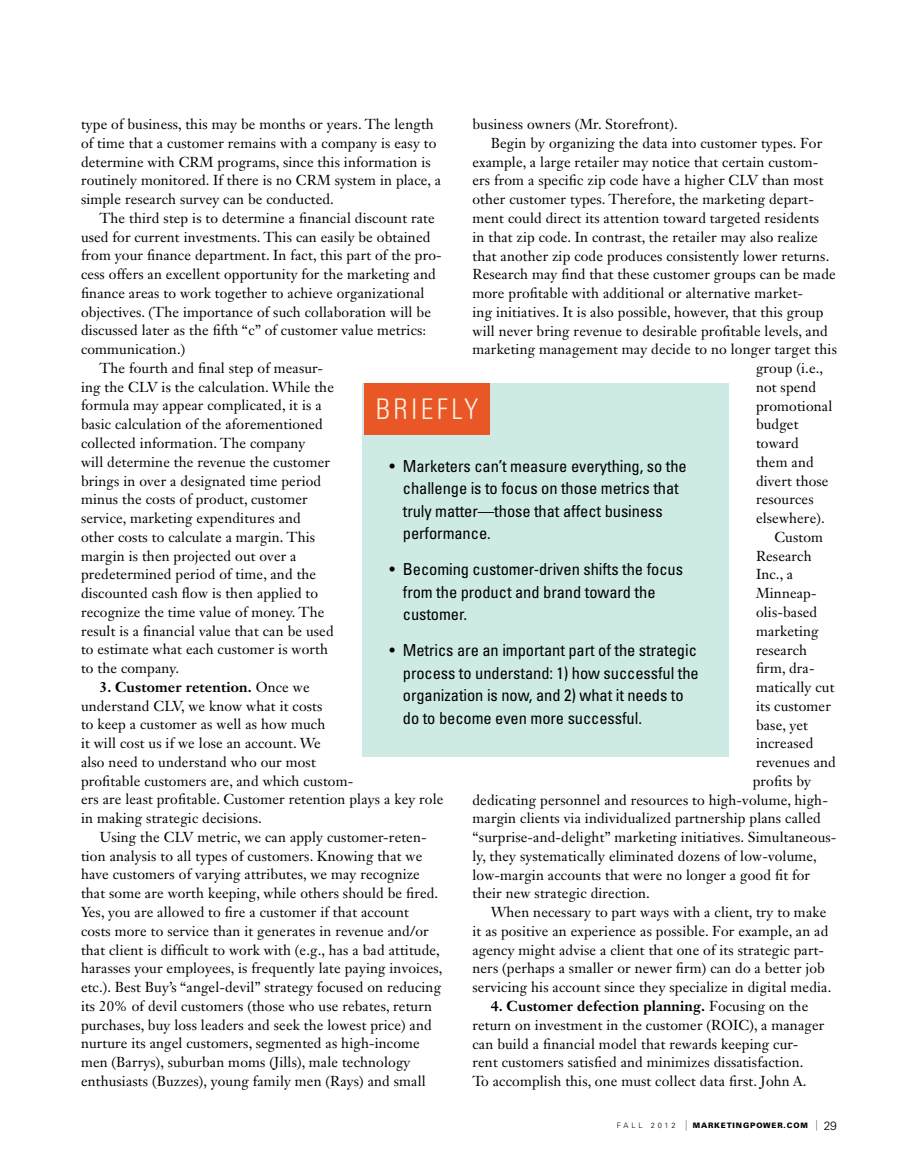
<style>
.page{position:relative;width:918px;height:1175px;background:#fff}
.page>*{position:absolute;margin:0;border:0;box-sizing:border-box;transform-origin:0 0}
.t1{font:300 condensed 28.5px "Univers LT Std";color:#f9f0df}
.t2{font:condensed 16.5px/22.5px "Univers LT Std";letter-spacing:-.005em;color:#000}
.t3{font:14.25px/18.8px "Janson Text LT Std";letter-spacing:.01em;color:#000}
.t4{font:900 7.5px "Univers LT Std";letter-spacing:.11em;color:#000}
.s1{font-weight:700}
.s2{font-weight:300}
.s3{font-weight:300;font-size:10.5px}
.s4{font-weight:300;font-size:12px}
</style>
<div class="page">
<div style="left:363px;top:383px;width:366px;height:373px;background:#ceeae4"></div>
<div style="left:364px;top:383px;width:126px;height:52px;background:#e85725"></div>
<p class="t3" style="left:81px;top:115px;width:362px">type of business, this may be months or years. The length of time that a customer remains with a company is easy to determine with CRM programs, since this information is routinely monitored. If there is no CRM system in place, a simple research survey can be conducted.</p>
<p class="t3" style="left:99px;top:208px;width:337px">The third step is to determine a financial discount rate</p>
<p class="t3" style="left:81px;top:227px;width:351px">used for current investments. This can easily be obtained</p>
<p class="t3" style="left:81px;top:246px;width:362px">from your finance department. In fact, this part of the pro-</p>
<p class="t3" style="left:81px;top:265px;width:356px">cess offers an excellent opportunity for the marketing and</p>
<p class="t3" style="left:81px;top:283px;width:345px">finance areas to work together to achieve organizational</p>
<p class="t3" style="left:81px;top:302px;width:351px">objectives. (The importance of such collaboration will be</p>
<p class="t3" style="left:81px;top:321px;width:347px">discussed later as the fifth “c” of customer value metrics:</p>
<p class="t3" style="left:81px;top:340px;width:106px">communication.)</p>
<p class="t3" style="left:99px;top:358px;width:225px">The fourth and final step of measur-</p>
<p class="t3" style="left:81px;top:377px;width:254px">ing the CLV is the calculation. While the</p>
<p class="t3" style="left:81px;top:396px;width:242px">formula may appear complicated, it is a</p>
<p class="t3" style="left:81px;top:415px;width:243px">basic calculation of the aforementioned</p>
<p class="t3" style="left:81px;top:433px;width:226px">collected information. The company</p>
<p class="t3" style="left:81px;top:452px;width:250px">will determine the revenue the customer</p>
<p class="t3" style="left:81px;top:471px;width:242px">brings in over a designated time period</p>
<p class="t3" style="left:81px;top:490px;width:228px">minus the costs of product, customer</p>
<p class="t3" style="left:81px;top:508px;width:221px">service, marketing expenditures and</p>
<p class="t3" style="left:81px;top:527px;width:236px">other costs to calculate a margin. This</p>
<p class="t3" style="left:81px;top:546px;width:217px">margin is then projected out over a</p>
<p class="t3" style="left:81px;top:565px;width:237px">predetermined period of time, and the</p>
<p class="t3" style="left:81px;top:583px;width:239px">discounted cash flow is then applied to</p>
<p class="t3" style="left:81px;top:602px;width:245px">recognize the time value of money. The</p>
<p class="t3" style="left:81px;top:621px;width:254px">result is a financial value that can be used</p>
<p class="t3" style="left:81px;top:640px;width:249px">to estimate what each customer is worth</p>
<p class="t3" style="left:81px;top:658px;width:100px">to the company.</p>
<p class="t3" style="left:81px;top:677px;width:364px;text-indent:18px"><span class="s1">3. Customer retention.</span> Once we<br>understand CLV, we know what it costs<br>to keep a customer as well as how much<br>it will cost us if we lose an account. We<br>also need to understand who our most<br>profitable customers are, and which custom-<br>ers are least profitable. Customer retention plays a key role in making strategic decisions.</p>
<p class="t3" style="left:81px;top:827px;width:363px;text-indent:18px">Using the CLV metric, we can apply customer-reten&shy;tion analysis to all types of customers. Knowing that we have customers of varying attributes, we may recognize that some are worth keeping, while others should be fired.<br>Yes, you are allowed to fire a customer if that account<br>costs more to service than it generates in revenue and/or that client is difficult to work with (e.g., has a bad attitude, harasses your employees, is frequently late paying invoices, etc.). Best Buy’s “angel-devil” strategy focused on reducing its 20% of devil customers (those who use rebates, return purchases, buy loss leaders and seek the lowest price) and nurture its angel customers, segmented as high-income men (Barrys), suburban moms (Jills), male technology enthusiasts (Buzzes), young family men (Rays) and small</p>
<p class="t3" style="left:473px;top:115px;width:207px">business owners (Mr. Storefront).</p>
<p class="t3" style="left:491px;top:133px;width:333px">Begin by organizing the data into customer types. For</p>
<p class="t3" style="left:473px;top:152px;width:347px">example, a large retailer may notice that certain custom-</p>
<p class="t3" style="left:473px;top:171px;width:352px">ers from a specific zip code have a higher CLV than most</p>
<p class="t3" style="left:473px;top:190px;width:343px">other customer types. Therefore, the marketing depart-</p>
<p class="t3" style="left:473px;top:208px;width:348px">ment could direct its attention toward targeted residents</p>
<p class="t3" style="left:473px;top:227px;width:347px">in that zip code. In contrast, the retailer may also realize</p>
<p class="t3" style="left:473px;top:246px;width:358px">that another zip code produces consistently lower returns.</p>
<p class="t3" style="left:473px;top:265px;width:365px">Research may find that these customer groups can be made</p>
<p class="t3" style="left:473px;top:284px;width:332px">more profitable with additional or alternative market-</p>
<p class="t3" style="left:473px;top:302px;width:352px">ing initiatives. It is also possible, however, that this group</p>
<p class="t3" style="left:473px;top:321px;width:357px">will never bring revenue to desirable profitable levels, and</p>
<p class="t3" style="left:473px;top:340px;width:366px">marketing management may decide to no longer target this</p>
<p class="t3" style="left:756px;top:359px;width:69px">group (i.e.,</p>
<p class="t3" style="left:756px;top:377px;width:62px">not spend</p>
<p class="t3" style="left:756px;top:396px;width:78px">promotional</p>
<p class="t3" style="left:756px;top:415px;width:44px">budget</p>
<p class="t3" style="left:756px;top:434px;width:44px">toward</p>
<p class="t3" style="left:756px;top:452px;width:59px">them and</p>
<p class="t3" style="left:756px;top:471px;width:74px">divert those</p>
<p class="t3" style="left:756px;top:490px;width:59px">resources</p>
<p class="t3" style="left:756px;top:509px;width:70px">elsewhere).</p>
<p class="t3" style="left:774px;top:527px;width:50px">Custom</p>
<p class="t3" style="left:756px;top:546px;width:57px">Research</p>
<p class="t3" style="left:756px;top:565px;width:39px">Inc., a</p>
<p class="t3" style="left:756px;top:584px;width:62px">Minneap-</p>
<p class="t3" style="left:756px;top:602px;width:63px">olis-based</p>
<p class="t3" style="left:756px;top:621px;width:64px">marketing</p>
<p class="t3" style="left:756px;top:640px;width:53px">research</p>
<p class="t3" style="left:756px;top:659px;width:60px">firm, dra-</p>
<p class="t3" style="left:756px;top:677px;width:80px">matically cut</p>
<p class="t3" style="left:756px;top:696px;width:76px">its customer</p>
<p class="t3" style="left:756px;top:715px;width:54px">base, yet</p>
<p class="t3" style="left:756px;top:734px;width:59px">increased</p>
<p class="t3" style="left:756px;top:752px;width:81px">revenues and</p>
<p class="t3" style="left:753px;top:771px;width:60px">profits by</p>
<p class="t3" style="left:473px;top:790px;width:357px">dedicating personnel and resources to high-volume, high-</p>
<p class="t3" style="left:473px;top:809px;width:350px">margin clients via individualized partnership plans called</p>
<p class="t3" style="left:473px;top:827px;width:365px">“surprise-and-delight” marketing initiatives. Simultaneous-</p>
<p class="t3" style="left:473px;top:846px;width:346px">ly, they systematically eliminated dozens of low-volume,</p>
<p class="t3" style="left:473px;top:865px;width:339px">low-margin accounts that were no longer a good fit for</p>
<p class="t3" style="left:473px;top:884px;width:179px">their new strategic direction.</p>
<p class="t3" style="left:491px;top:902px;width:337px">When necessary to part ways with a client, try to make</p>
<p class="t3" style="left:473px;top:921px;width:357px">it as positive an experience as possible. For example, an ad</p>
<p class="t3" style="left:473px;top:940px;width:353px">agency might advise a client that one of its strategic part-</p>
<p class="t3" style="left:473px;top:959px;width:354px">ners (perhaps a smaller or newer firm) can do a better job</p>
<p class="t3" style="left:473px;top:977px;width:360px">servicing his account since they specialize in digital media.</p>
<p class="t3" style="left:473px;top:996px;width:353px;text-indent:18px"><span class="s1">4. Customer defection planning.</span> Focusing on the return on investment in the customer (ROIC), a manager can build a financial model that rewards keeping cur&shy;rent customers satisfied and minimizes dissatisfaction.<br>To accomplish this, one must collect data first. John A.</p>
<p class="t4" style="left:617px;top:1120px;width:222px"><span class="s2">f a l l 2 0 1 2</span> <span class="s3">|</span> MARKETINGPOWER.COM <span class="s3">|</span> <span class="s4">29</span></p>
<h1 class="t1" style="left:376px;top:392px;width:16px">briefl</h1>
<h1 class="t1" style="left:464px;top:392px;width:16px">y</h1>
<p class="t2" style="left:403px;top:454px;width:286px;text-indent:-13px">• Marketers can’t measure everything, so the challenge is to focus on those metrics that truly matter—those that affect business performance.</p>
<p class="t2" style="left:403px;top:558px;width:282px;text-indent:-13px">• Becoming customer-driven shifts the focus from the product and brand toward the customer.</p>
<p class="t2" style="left:403px;top:639px;width:297px;text-indent:-13px">• Metrics are an important part of the strategic process to understand: 1) how successful the organization is now, and 2) what it needs to do to become even more successful.</p>
</div>
